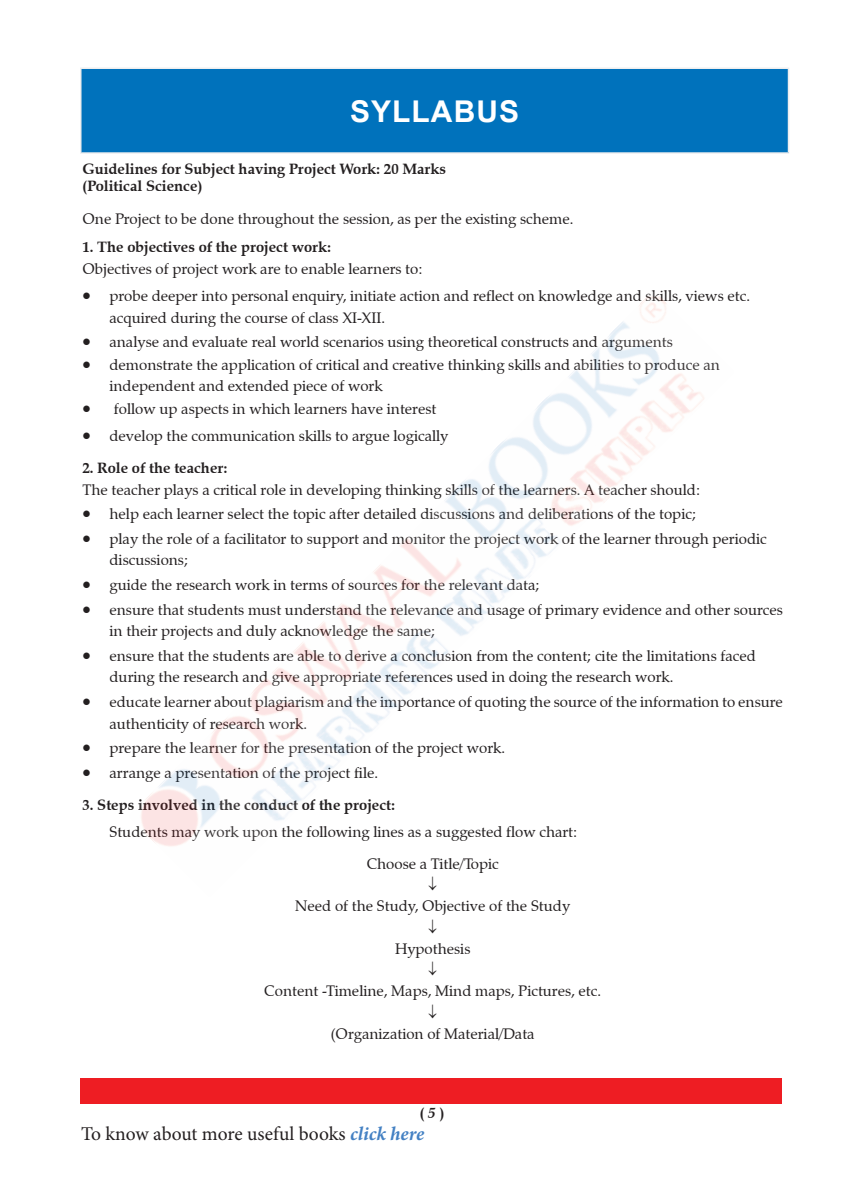
<style>
.page{position:relative;width:864px;height:1188px;background:#fff}
.page>*{position:absolute;margin:0;border:0;box-sizing:border-box;transform-origin:0 0}
.t1{font:700 30px "Arial";letter-spacing:.035em;color:#fff}
.t2{font:19.5px "Minion Pro";letter-spacing:-.005em;color:#231f20}
.t3{font:15px "Zapf Calligraphic 801 BT";color:#231f20}
.t4{font:700 15px "Zapf Calligraphic 801 BT";color:#231f20}
.s1{font-style:italic}
.s2{font-weight:700;font-style:italic;color:#4481c3}
</style>
<div class="page">
<div style="left:80px;top:1078px;width:701px;height:26px;background:#ee1d23"></div>
<div style="left:81px;top:68px;width:708px;height:85px;background:#0072bc"></div>
<hr style="left:80px;top:68px;width:709px;height:1px;background:#eeeeef">
<hr style="left:80px;top:69px;width:2px;height:83px;background:#eeeeef">
<hr style="left:788px;top:69px;width:1px;height:83px;background:#eeeeef">
<hr style="left:80px;top:152px;width:709px;height:2px;background:#eeeeef">
<img style="left:141px;top:296px;width:563px;height:550px">
<p class="t1" style="left:350px;top:90px;width:171px">SYLLABUS</p>
<p class="t4" style="left:83px;top:159px;width:365px">Guidelines for Subject having Project Work: 20 Marks</p>
<p class="t4" style="left:83px;top:176px;width:121px">(Political Science)</p>
<p class="t3" style="left:83px;top:210px;width:493px">One Project to be done throughout the session, as per the existing scheme.</p>
<p class="t4" style="left:83px;top:237px;width:250px">1. The objectives of the project work:</p>
<p class="t3" style="left:83px;top:260px;width:342px">Objectives of project work are to enable learners to:</p>
<p class="t3" style="left:83px;top:287px;width:669px">• probe deeper into personal enquiry, initiate action and reflect on knowledge and skills, views etc.</p>
<p class="t3" style="left:110px;top:308px;width:277px">acquired during the course of class XI-XII.</p>
<p class="t3" style="left:83px;top:332px;width:592px">• analyse and evaluate real world scenarios using theoretical constructs and arguments</p>
<p class="t3" style="left:83px;top:356px;width:639px">• demonstrate the application of critical and creative thinking skills and abilities to produce an</p>
<p class="t3" style="left:110px;top:376px;width:275px">independent and extended piece of work</p>
<p class="t3" style="left:83px;top:400px;width:355px">• follow up aspects in which learners have interest</p>
<p class="t3" style="left:83px;top:427px;width:368px">• develop the communication skills to argue logically</p>
<p class="t4" style="left:82px;top:459px;width:147px">2. Role of the teacher:</p>
<p class="t3" style="left:82px;top:480px;width:619px">The teacher plays a critical role in developing thinking skills of the learners. A teacher should:</p>
<p class="t3" style="left:83px;top:505px;width:615px">• help each learner select the topic after detailed discussions and deliberations of the topic;</p>
<p class="t3" style="left:83px;top:530px;width:686px">• play the role of a facilitator to support and monitor the project work of the learner through periodic</p>
<p class="t3" style="left:110px;top:551px;width:80px">discussions;</p>
<p class="t3" style="left:83px;top:576px;width:459px">• guide the research work in terms of sources for the relevant data;</p>
<p class="t3" style="left:83px;top:601px;width:702px">• ensure that students must understand the relevance and usage of primary evidence and other sources</p>
<p class="t3" style="left:110px;top:622px;width:327px">in their projects and duly acknowledge the same;</p>
<p class="t3" style="left:83px;top:647px;width:675px">• ensure that the students are able to derive a conclusion from the content; cite the limitations faced</p>
<p class="t3" style="left:110px;top:668px;width:565px">during the research and give appropriate references used in doing the research work.</p>
<p class="t3" style="left:83px;top:693px;width:702px">• educate learner about plagiarism and the importance of quoting the source of the information to ensure</p>
<p class="t3" style="left:110px;top:714px;width:199px">authenticity of research work.</p>
<p class="t3" style="left:83px;top:739px;width:424px">• prepare the learner for the presentation of the project work.</p>
<p class="t3" style="left:83px;top:764px;width:297px">• arrange a presentation of the project file.</p>
<p class="t4" style="left:82px;top:796px;width:314px">3. Steps involved in the conduct of the project:</p>
<p class="t3" style="left:110px;top:822px;width:469px">Students may work upon the following lines as a suggested flow chart:</p>
<p class="t3" style="left:367px;top:855px;width:134px">Choose a Title/Topic</p>
<p class="t3" style="left:295px;top:897px;width:277px">Need of the Study, Objective of the Study</p>
<p class="t3" style="left:395px;top:939px;width:77px">Hypothesis</p>
<p class="t3" style="left:264px;top:982px;width:338px">Content -Timeline, Maps, Mind maps, Pictures, etc.</p>
<p class="t3" style="left:331px;top:1024px;width:205px">(Organization of Material/Data</p>
<p class="t4" style="left:420px;top:1104px;width:26px">( <span class="s1">5</span> )</p>
<h2 class="t2" style="left:81px;top:1121px;width:345px">To know about more useful books <span class="s2">click here</span></h2>
</div>
